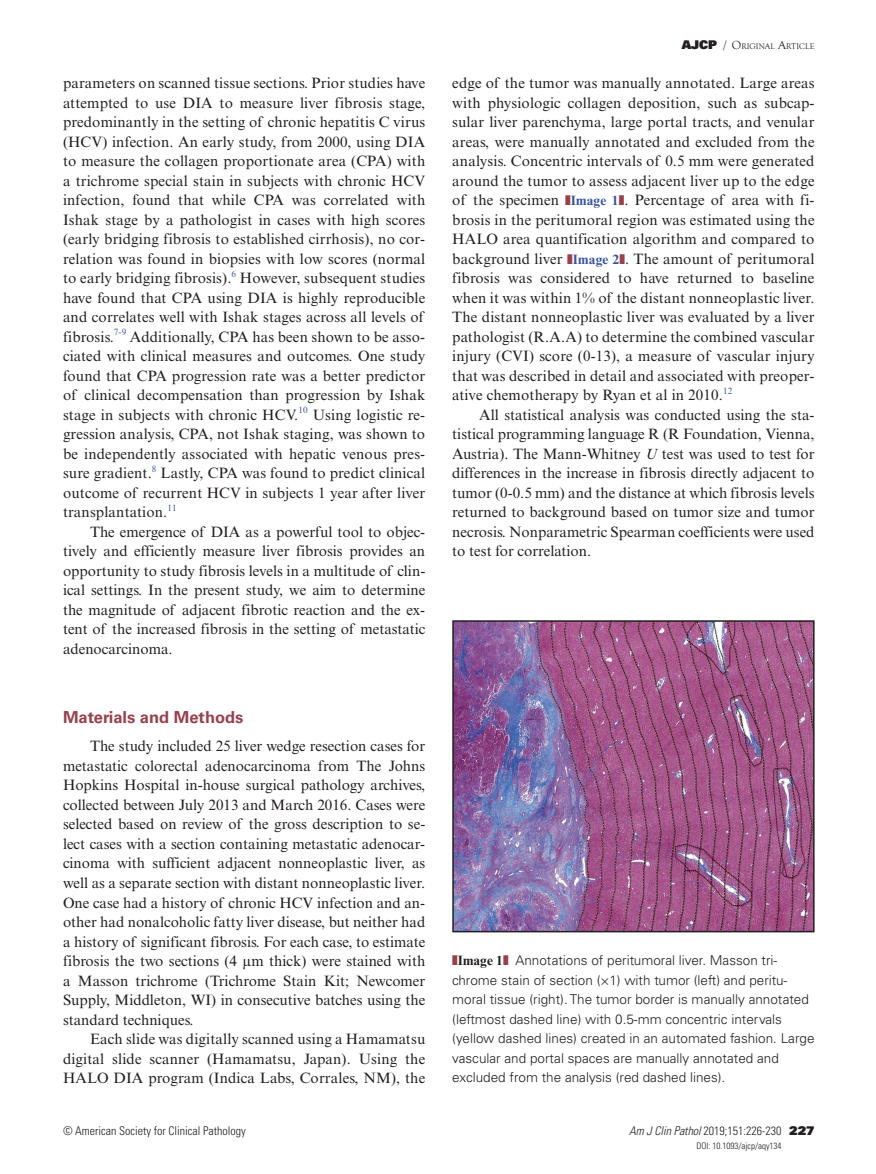
<style>
.page{position:relative;width:876px;height:1174px;background:#fff}
.page>*{position:absolute;margin:0;border:0;box-sizing:border-box;transform-origin:0 0}
.t1{font:700 16.5px "Univers LT Std";color:#98414d}
.t2{font:15px/19.5px "Times New Roman MT Std";letter-spacing:.01em;color:#231f20;text-align:justify}
.t3{font:300 13.5px/19.5px "Univers LT Std";color:#231f20}
.t4{font:300 condensed 12px "Univers LT Std";color:#231f20}
.t5{font:12px "Univers LT Std X Black";color:#231f20}
.t6{font:9.15px "Times New Roman MT Std";color:#3853a3}
.t7{font:300 condensed 9px "Univers LT Std";color:#231f20}
.t8{font:8.4px "Goudy Old Style T";color:#231f20}
.s1{font-family:"Gandhari Unicode"}
.s2{font-family:"Univers LT Std X Black";font-size:12px}
.s3{font-style:italic;font-size:12px}
.s4{font-size:12px}
.s5{font-family:"Arial Unicode MS";font-size:13.5px;color:#98414d}
.s6{font-weight:700;font-size:13.5px;color:#3853a3}
.s7{font-style:italic}
.s8{font-family:"Arial Unicode MS";font-weight:400;color:#98414d}
.s9{font-family:"Times New Roman MT Std";font-weight:700}
</style>
<div class="page">
<img style="left:455px;top:623px;width:356px;height:306px">
<div style="left:452px;top:620px;width:362px;height:312px;border:2px solid #231f20"></div>
<p class="t2" style="left:63px;top:73px;width:364px">parameters on scanned tissue sections. Prior studies have attempted to use DIA to measure liver fibrosis stage, predominantly in the setting of chronic hepatitis C virus (HCV) infection. An early study, from 2000, using DIA to measure the collagen proportionate area (CPA) with a trichrome special stain in subjects with chronic HCV infection, found that while CPA was correlated with Ishak stage by a pathologist in cases with high scores (early bridging fibrosis to established cirrhosis), no cor&shy;relation was found in biopsies with low scores (normal to early bridging fibrosis).</p>
<p class="t6" style="left:232px;top:268px;width:6px">6</p>
<p class="t2" style="left:63px;top:268px;width:364px;text-indent:177px">However, subsequent studies have found that CPA using DIA is highly reproducible and correlates well with Ishak stages across all levels of fibrosis.</p>
<p class="t6" style="left:114px;top:327px;width:14px">7-9</p>
<p class="t2" style="left:63px;top:327px;width:364px;text-indent:67px">Additionally, CPA has been shown to be asso&shy;ciated with clinical measures and outcomes. One study found that CPA progression rate was a better predictor of clinical decompensation than progression by Ishak stage in subjects with chronic HCV.</p>
<p class="t6" style="left:298px;top:405px;width:11px">10</p>
<p class="t2" style="left:63px;top:405px;width:364px;text-indent:250px">Using logistic re&shy;gression analysis, CPA, not Ishak staging, was shown to be independently associated with hepatic venous pres&shy;sure gradient.<sup>8</sup> Lastly, CPA was found to predict clinical outcome of recurrent HCV in subjects 1 year after liver transplantation.</p>
<p class="t6" style="left:167px;top:502px;width:11px">11</p>
<p class="t2" style="left:63px;top:522px;width:364px;text-indent:27px">The emergence of DIA as a powerful tool to objec&shy;tively and efficiently measure liver fibrosis provides an opportunity to study fibrosis levels in a multitude of clin&shy;ical settings. In the present study, we aim to determine the magnitude of adjacent fibrotic reaction and the ex&shy;tent of the increased fibrosis in the setting of metastatic adenocarcinoma.</p>
<p class="t1" style="left:63px;top:707px;width:182px">Materials and Methods</p>
<p class="t2" style="left:63px;top:736px;width:364px;text-indent:27px">The study included 25 liver wedge resection cases for metastatic colorectal adenocarcinoma from The Johns Hopkins Hospital in-house surgical pathology archives, collected between July 2013 and March 2016. Cases were selected based on review of the gross description to se&shy;lect cases with a section containing metastatic adenocar&shy;cinoma with sufficient adjacent nonneoplastic liver, as well as a separate section with distant nonneoplastic liver.<br>One case had a history of chronic HCV infection and an&shy;other had nonalcoholic fatty liver disease, but neither had a history of significant fibrosis. For each case, to estimate fibrosis the two sections (4 <span class="s1">μ</span>m thick) were stained with a Masson trichrome (Trichrome Stain Kit; Newcomer Supply, Middleton, WI) in consecutive batches using the standard techniques.</p>
<p class="t2" style="left:63px;top:1029px;width:364px;text-indent:27px">Each slide was digitally scanned using a Hamamatsu digital slide scanner (Hamamatsu, Japan). Using the HALO DIA program (Indica Labs, Corrales, NM), the</p>
<p class="t8" style="left:682px;top:42px;width:134px"><span class="s2">AJCP</span> <span class="s3">/</span> <span class="s4">O</span>RIGINAL <span class="s4">A</span>RTICLE</p>
<p class="t2" style="left:452px;top:73px;width:364px">edge of the tumor was manually annotated. Large areas with physiologic collagen deposition, such as subcap&shy;sular liver parenchyma, large portal tracts, and venular areas, were manually annotated and excluded from the analysis. Concentric intervals of 0.5 mm were generated around the tumor to assess adjacent liver up to the edge of the specimen <span class="s5">❚</span><span class="s6">Image 1</span><span class="s5">❚</span>. Percentage of area with fi&shy;brosis in the peritumoral region was estimated using the HALO area quantification algorithm and compared to background liver <span class="s5">❚</span><span class="s6">Image 2</span><span class="s5">❚</span>. The amount of peritumoral fibrosis was considered to have returned to baseline when it was within 1% of the distant nonneoplastic liver.<br>The distant nonneoplastic liver was evaluated by a liver pathologist (R.A.A) to determine the combined vascular injury (CVI) score (0-13), a measure of vascular injury that was described in detail and associated with preoper&shy;ative chemotherapy by Ryan et al in 2010.</p>
<p class="t6" style="left:723px;top:385px;width:11px">12</p>
<p class="t2" style="left:452px;top:405px;width:364px;text-indent:27px">All statistical analysis was conducted using the sta&shy;tistical programming language R (R Foundation, Vienna, Austria). The Mann-Whitney <span class="s7">U</span> test was used to test for differences in the increase in fibrosis directly adjacent to tumor (0-0.5 mm) and the distance at which fibrosis levels returned to background based on tumor size and tumor necrosis. Nonparametric Spearman coefficients were used to test for correlation.</p>
<p class="t3" style="left:452px;top:951px;width:364px"><span class="s8">❚</span><span class="s9">Image 1</span><span class="s8">❚</span> Annotations of peritumoral liver. Masson tri&shy;chrome stain of section (×1) with tumor (left) and peritu&shy;moral tissue (right). The tumor border is manually annotated (leftmost dashed line) with 0.5-mm concentric intervals (yellow dashed lines) created in an automated fashion. Large vascular and portal spaces are manually annotated and excluded from the analysis (red dashed lines).</p>
<p class="t4" style="left:63px;top:1124px;width:184px">© American Society for Clinical Pathology</p>
<p class="t5" style="left:789px;top:1123px;width:27px">227</p>
<p class="t4" style="left:629px;top:1124px;width:154px"><span class="s7">Am J Clin Pathol</span> 2019;151:226-230</p>
<p class="t7" style="left:697px;top:1140px;width:86px">DOI: 10.1093/ajcp/aqy134</p>
</div>
